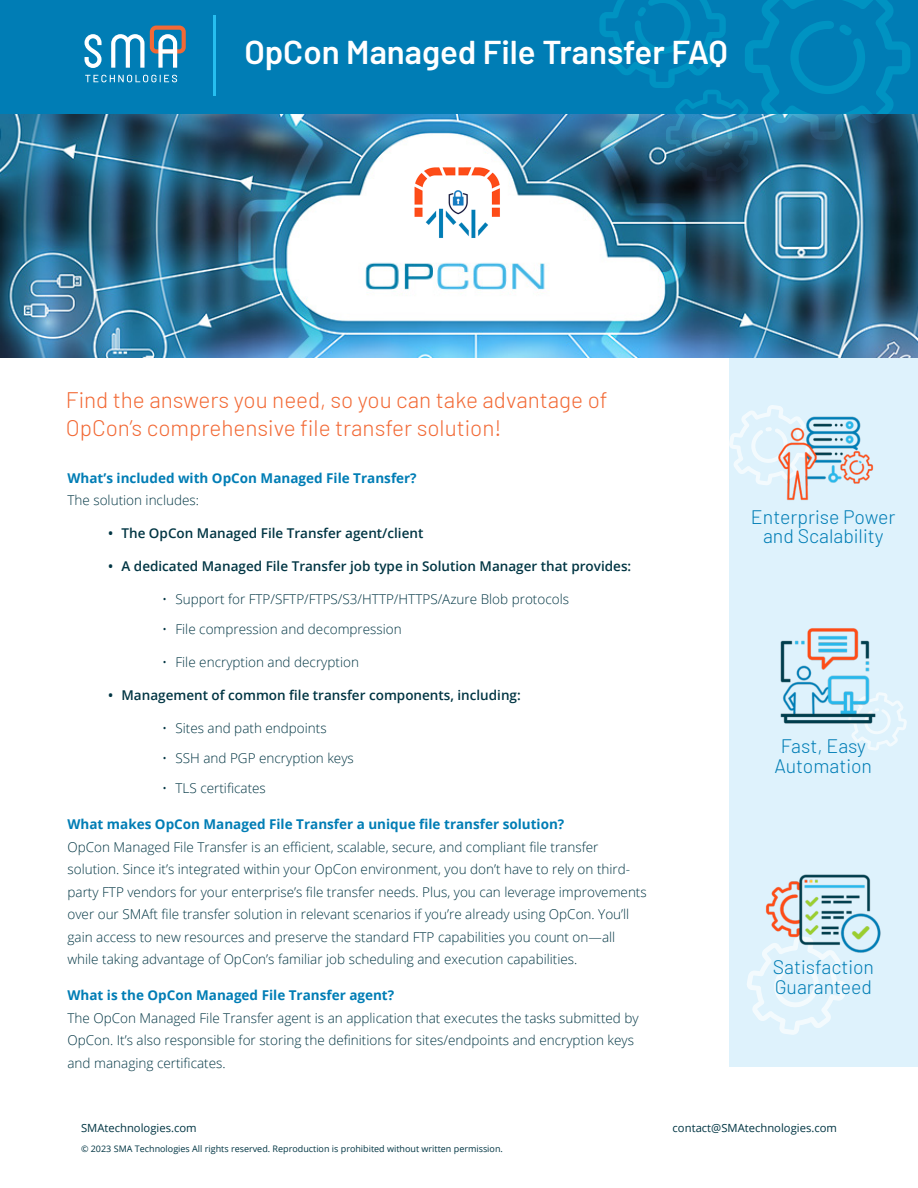
<style>
.page{position:relative;width:918px;height:1188px;background:#fff}
.page>*{position:absolute;margin:0;border:0;box-sizing:border-box;transform-origin:0 0}
.Headline_1{font:600 33px "Barlow";color:#fff}
.body_text{font:300 22.5px/28.5px "Barlow";color:#f26935}
.body_text-2{font:300 19.5px/19.5px "Barlow";color:#007db5;text-align:center}
.body_text-3{font:300 13.5px/22.5px "Open Sans";color:#003543}
.body_text-4{font:600 13.5px "Open Sans";color:#003543}
.body_text-5{font:700 13.5px/22.5px "Open Sans";color:#007db5}
.t1{font:11.25px "Open Sans";color:#003543}
.t2{font:9px "Open Sans";color:#003543}
.s1{font-weight:300;color:#003543}
.s2{font-weight:700;color:#007db5}
</style>
<div class="page">
<div style="left:0;top:0;width:918px;height:114px;background:#007db5"></div>
<div style="left:729px;top:347px;width:189px;height:719px;background:#def2fc"></div>
<svg style="left:747px;top:966px;width:99px;height:69px"></svg>
<svg style="left:851px;top:692px;width:56px;height:58px"></svg>
<svg style="left:729px;top:405px;width:48px;height:80px"></svg>
<img style="left:0;top:114px;width:918px;height:243px">
<svg style="left:599px;top:0;width:311px;height:181px"></svg>
<svg style="left:85px;top:75px;width:92px;height:7px"></svg>
<svg style="left:85px;top:34px;width:17px;height:34px"></svg>
<svg style="left:111px;top:26px;width:75px;height:42px"></svg>
<hr style="left:213px;top:15px;width:3px;height:81px;background:#26bff0">
<img style="left:762px;top:874px;width:119px;height:92px">
<img style="left:780px;top:628px;width:101px;height:102px">
<img style="left:764px;top:406px;width:110px;height:94px">
<img style="left:411px;top:165px;width:93px;height:93px">
<p class="Headline_1" style="left:244px;top:31px;width:485px">OpCon Managed File Transfer FAQ</p>
<p class="body_text" style="left:66px;top:385px;width:543px">Find the answers you need, so you can take advantage of<br>OpCon’s comprehensive file transfer solution!</p>
<p class="body_text-5" style="left:68px;top:466px;width:351px">What’s included with OpCon Managed File Transfer?<br><span class="s1">The solution includes:</span></p>
<p class="body_text-4" style="left:108px;top:524px;width:317px">• The OpCon Managed File Transfer agent/client</p>
<p class="body_text-4" style="left:108px;top:557px;width:525px">• A dedicated Managed File Transfer job type in Solution Manager that provides:</p>
<p class="body_text-3" style="left:162px;top:588px;width:409px">• Support for FTP/SFTP/FTPS/S3/HTTP/HTTPS/Azure Blob protocols</p>
<p class="body_text-3" style="left:162px;top:618px;width:241px">• File compression and decompression</p>
<p class="body_text-3" style="left:162px;top:651px;width:198px">• File encryption and decryption</p>
<p class="body_text-4" style="left:108px;top:686px;width:414px">• Management of common file transfer components, including:</p>
<p class="body_text-3" style="left:162px;top:717px;width:166px">• Sites and path endpoints</p>
<p class="body_text-3" style="left:162px;top:747px;width:193px">• SSH and PGP encryption keys</p>
<p class="body_text-3" style="left:162px;top:777px;width:105px">• TLS certificates</p>
<p class="body_text-3" style="left:68px;top:813px;width:581px"><span class="s2">What makes OpCon Managed File Transfer a unique file transfer solution?<br></span>OpCon Managed File Transfer is an efficient, scalable, secure, and compliant file transfer solution. Since it’s integrated within your OpCon environment, you don’t have to rely on third&shy;party FTP vendors for your enterprise’s file transfer needs. Plus, you can leverage improvements over our SMAft file transfer solution in relevant scenarios if you’re already using OpCon. You’ll gain access to new resources and preserve the standard FTP capabilities you count on—all while taking advantage of OpCon’s familiar job scheduling and execution capabilities.</p>
<p class="body_text-3" style="left:68px;top:984px;width:573px"><span class="s2">What is the OpCon Managed File Transfer agent?<br></span>The OpCon Managed File Transfer agent is an application that executes the tasks submitted by OpCon. It’s also responsible for storing the definitions for sites/endpoints and encryption keys and managing certificates.</p>
<p class="t1" style="left:81px;top:1121px;width:117px">SMAtechnologies.com</p>
<p class="t2" style="left:81px;top:1143px;width:423px">© 2023 SMA Technologies All rights reserved. Reproduction is prohibited without written permission.</p>
<p class="body_text-2" style="left:751px;top:507px;width:146px">Enterprise Power</p>
<p class="body_text-2" style="left:763px;top:526px;width:122px">and Scalability</p>
<p class="body_text-2" style="left:774px;top:736px;width:99px">Fast, Easy<br>Automation</p>
<p class="body_text-2" style="left:773px;top:957px;width:103px;text-align:left">Satisfaction<br>Guaranteed</p>
<p class="t1" style="left:673px;top:1120px;width:166px">contact@SMAtechnologies.com</p>
</div>
